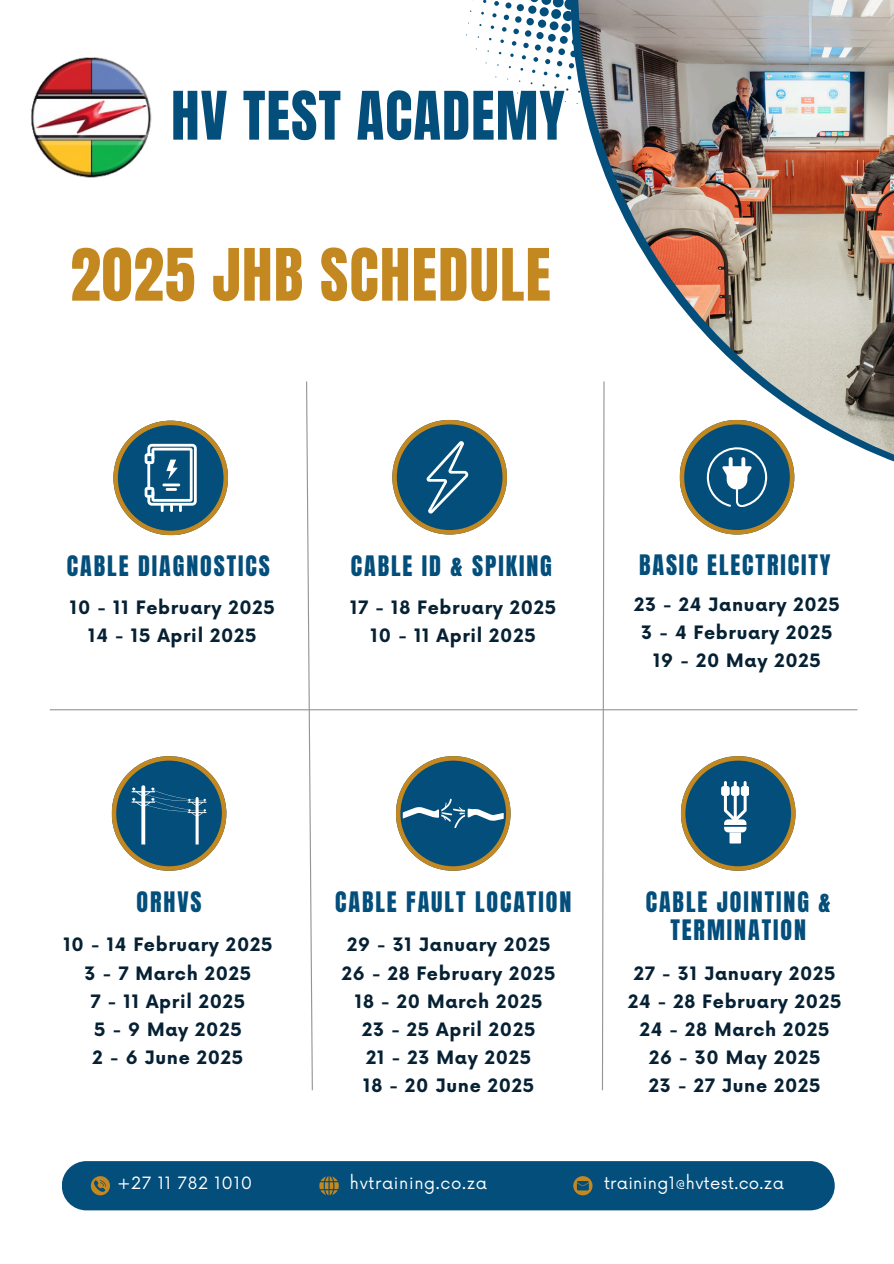
<style>
.page{position:relative;width:894px;height:1264px;background:#fff}
.page>*{position:absolute;margin:0;border:0;box-sizing:border-box;transform-origin:0 0}
.t1{font:61.35px "Anton";letter-spacing:.02em;color:#c48820}
.t2{font:56.85px "Anton";letter-spacing:.02em;color:#034e7b}
.t3{font:24px/28.2px "Anton";letter-spacing:.08em;color:#034e7b;text-align:center}
.t4{font:700 18px/28.2px "Now";letter-spacing:.04em;color:#062133;text-align:center}
.t5{font:16.5px "Now";letter-spacing:.04em;color:#fff}
.t6{font:16.5px "Now";letter-spacing:.02em;color:#fff}
</style>
<div class="page">
<svg style="left:466px;top:0;width:104px;height:102px"></svg>
<img style="left:578px;top:0;width:315px;height:483px">
<svg style="left:601px;top:380px;width:4px;height:711px"></svg>
<div style="left:62px;top:1161px;width:772px;height:49px;background:#034e7b;border-radius:25px"></div>
<svg style="left:91px;top:1176px;width:19px;height:19px"></svg>
<svg style="left:319px;top:1176px;width:19px;height:19px"></svg>
<svg style="left:573px;top:1176px;width:19px;height:19px"></svg>
<img style="left:31px;top:57px;width:121px;height:121px">
<svg style="left:392px;top:420px;width:115px;height:114px"></svg>
<hr style="left:50px;top:709px;width:807px;height:1px;background:#949494">
<svg style="left:300px;top:381px;width:13px;height:710px"></svg>
<svg style="left:396px;top:756px;width:114px;height:114px"></svg>
<svg style="left:113px;top:420px;width:115px;height:115px"></svg>
<svg style="left:112px;top:756px;width:114px;height:114px"></svg>
<svg style="left:679px;top:420px;width:115px;height:114px"></svg>
<svg style="left:680px;top:756px;width:115px;height:114px"></svg>
<h1 class="t2" style="left:171px;top:75px;width:395px">HV TEST ACADEMY</h1>
<p class="t1" style="left:70px;top:231px;width:482px">2025 JHB SCHEDULE</p>
<h2 class="t3" style="left:67px;top:552px;width:204px">CABLE DIAGNOSTICS</h2>
<h2 class="t4" style="left:70px;top:594px;width:206px">10 - 11 February 2025<br>14 - 15 April 2025</h2>
<h3 class="t3" style="left:351px;top:552px;width:202px">CABLE ID &amp; SPIKING</h3>
<h2 class="t4" style="left:350px;top:594px;width:208px">17 - 18 February 2025<br>10 - 11 April 2025</h2>
<h3 class="t3" style="left:638px;top:551px;width:193px">BASIC ELECTRICITY</h3>
<h3 class="t4" style="left:633px;top:591px;width:207px">23 - 24 January 2025<br>3 - 4 February 2025<br>19 - 20 May 2025</h3>
<p class="t3" style="left:136px;top:887px;width:67px">ORHVS</p>
<p class="t4" style="left:63px;top:931px;width:210px">10 - 14 February 2025<br>3 - 7 March 2025<br>7 - 11 April 2025<br>5 - 9 May 2025<br>2 - 6 June 2025</p>
<p class="t3" style="left:335px;top:887px;width:237px">CABLE FAULT LOCATION</p>
<p class="t4" style="left:342px;top:931px;width:215px">29 - 31 January 2025<br>26 - 28 February 2025<br>18 - 20 March 2025<br>23 - 25 April 2025<br>21 - 23 May 2025<br>18 - 20 June 2025</p>
<p class="t3" style="left:645px;top:887px;width:186px">CABLE JOINTING &amp;<br>TERMINATION</p>
<p class="t4" style="left:628px;top:960px;width:215px">27 - 31 January 2025<br>24 - 28 February 2025<br>24 - 28 March 2025<br>26 - 30 May 2025<br>23 - 27 June 2025</p>
<p class="t5" style="left:117px;top:1173px;width:137px">+27 11 782 1010</p>
<p class="t5" style="left:350px;top:1173px;width:138px">hvtraining.co.za</p>
<h1 class="t6" style="left:604px;top:1173px;width:181px">training1@hvtest.co.za</h1>
</div>
